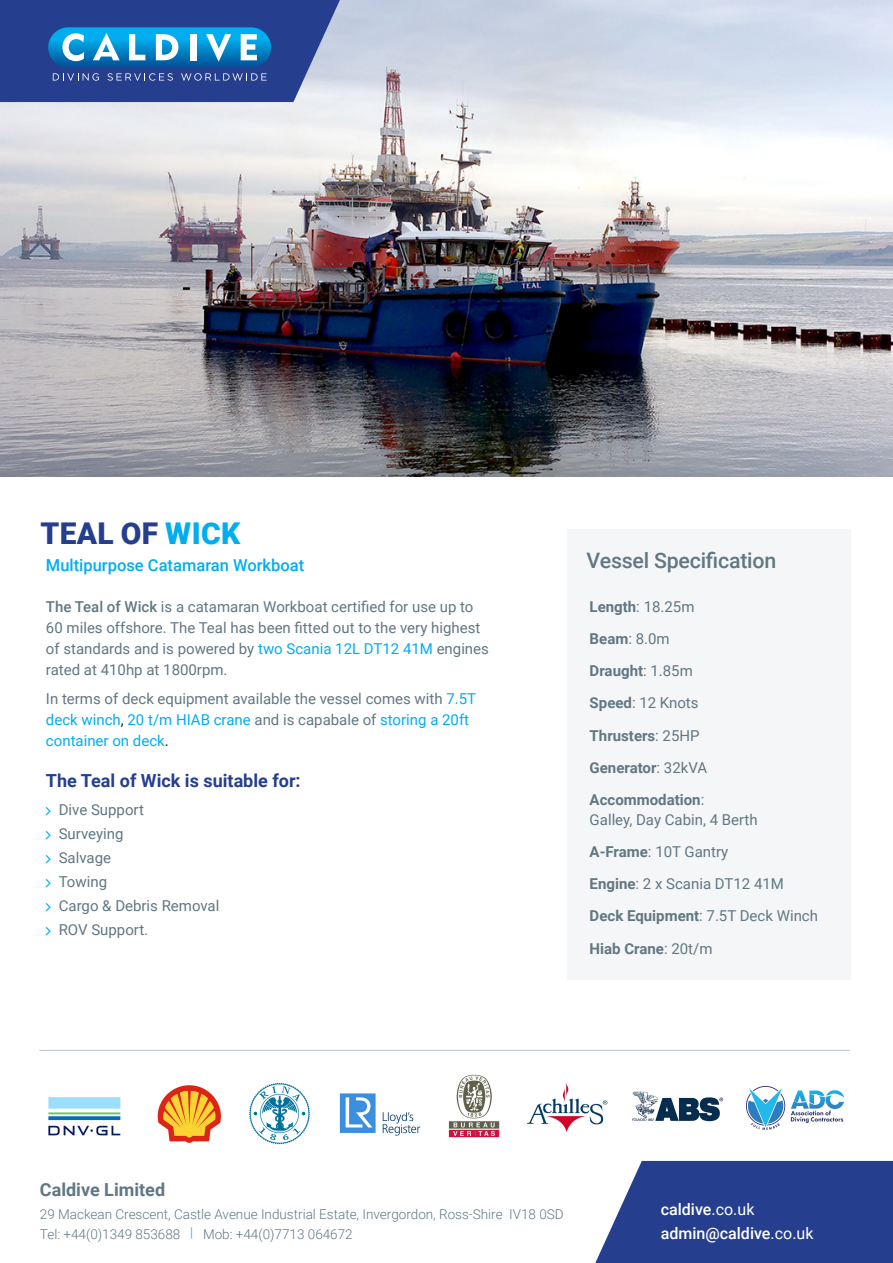
<style>
.page{position:relative;width:893px;height:1263px;background:#fff}
.page>*{position:absolute;margin:0;border:0;box-sizing:border-box;transform-origin:0 0}
.t1{font:900 30px "Roboto";letter-spacing:.01em;color:#253f8e}
.t2{font:500 21.3px "Roboto";letter-spacing:-.01em;color:#617782}
.t3{font:700 18px "Roboto";color:#253f8e}
.t4{font:700 18px "Roboto";color:#617782}
.t5{font:500 16.5px "Roboto";color:#00aeef}
.t6{font:500 16.05px "Roboto";color:#fff}
.t7{font:15px/21px "Roboto";color:#617782}
.t8{font:700 15px "Roboto";color:#617782}
.t9{font:300 13.5px "Roboto";color:#617782}
.s1{color:#00aeef}
.s2{font-weight:500}
.s3{color:#231f20}
.s4{font-weight:700}
.s5{font-weight:400}
</style>
<div class="page">
<img style="left:0;top:0;width:893px;height:477px">
<svg style="left:0;top:0;width:340px;height:102px;background:#3763a7"></svg>
<div style="left:567px;top:529px;width:283px;height:451px;background:#f5f6f8"></div>
<svg style="left:595px;top:1161px;width:298px;height:102px;background:#364e96"></svg>
<hr style="left:39px;top:1050px;width:811px;height:1px;background:#b9c6cd">
<img style="left:632px;top:1091px;width:92px;height:31px">
<img style="left:527px;top:1083px;width:81px;height:49px">
<img style="left:448px;top:1074px;width:52px;height:64px">
<img style="left:747px;top:1086px;width:97px;height:43px">
<img style="left:339px;top:1093px;width:82px;height:43px">
<img style="left:249px;top:1082px;width:61px;height:63px">
<img style="left:157px;top:1085px;width:64px;height:58px">
<img style="left:48px;top:1097px;width:73px;height:39px">
<p class="t1" style="left:41px;top:513px;width:201px">TEAL OF <span class="s1">WICK</span></p>
<p class="t5" style="left:46px;top:553px;width:260px">Multipurpose Catamaran Workboat</p>
<p class="t7" style="left:46px;top:595px;width:444px"><span class="s2">The Teal of Wick</span> is a catamaran Workboat certified for use up to 60 miles offshore. The Teal has been fitted out to the very highest of standards and is powered by <span class="s1">two Scania 12L DT12 41M</span> engines rated at 410hp at 1800rpm.</p>
<p class="t7" style="left:46px;top:688px;width:432px">In terms of deck equipment available the vessel comes with <span class="s1">7.5T deck winch</span><span class="s3">,</span> <span class="s1">20 t/m HIAB crane</span> and is capabale of <span class="s1">storing a 20ft container on deck</span><span class="s3">.</span></p>
<p class="t3" style="left:46px;top:768px;width:256px">The Teal of Wick is suitable for:</p>
<p class="t7" style="left:59px;top:799px;width:87px">Dive Support</p>
<p class="t7" style="left:59px;top:823px;width:66px">Surveying</p>
<p class="t7" style="left:59px;top:847px;width:54px">Salvage</p>
<p class="t7" style="left:59px;top:871px;width:50px">Towing</p>
<p class="t7" style="left:59px;top:895px;width:162px">Cargo &amp; Debris Removal</p>
<p class="t7" style="left:59px;top:919px;width:91px">ROV Support.</p>
<p class="t2" style="left:587px;top:545px;width:191px">Vessel Specification</p>
<p class="t7" style="left:590px;top:595px;width:106px"><span class="s4">Length</span>: 18.25m</p>
<p class="t7" style="left:590px;top:627px;width:82px"><span class="s4">Beam</span>: 8.0m</p>
<p class="t8" style="left:590px;top:660px;width:105px">Draught<span class="s5">: 1.85m</span></p>
<p class="t7" style="left:590px;top:692px;width:110px"><span class="s4">Speed</span>: 12 Knots</p>
<p class="t8" style="left:590px;top:725px;width:111px">Thrusters<span class="s5">: 25HP</span></p>
<p class="t8" style="left:590px;top:757px;width:119px">Generator<span class="s5">: 32kVA</span></p>
<p class="t7" style="left:590px;top:789px;width:170px;line-height:19.5px"><span class="s4">Accommodation</span>:<br>Galley, Day Cabin, 4 Berth</p>
<p class="t7" style="left:590px;top:840px;width:140px"><span class="s4">A-Frame</span>: 10T Gantry</p>
<p class="t7" style="left:590px;top:873px;width:196px"><span class="s4">Engine</span>: 2 x Scania DT12 41M</p>
<p class="t7" style="left:590px;top:905px;width:230px"><span class="s4">Deck Equipment</span>: 7.5T Deck Winch</p>
<p class="t8" style="left:590px;top:938px;width:124px">Hiab Crane<span class="s5">: 20t/m</span></p>
<p class="t4" style="left:40px;top:1177px;width:127px">Caldive Limited</p>
<p class="t9" style="left:40px;top:1205px;width:525px">29 Mackean Crescent, Castle Avenue Industrial Estate, Invergordon, Ross-Shire IV18 0SD</p>
<p class="t9" style="left:40px;top:1224px;width:314px">Tel: +44(0)1349 853688 <span class="s1">|</span> Mob: +44(0)7713 064672</p>
<p class="t6" style="left:661px;top:1198px;width:95px">caldive<span class="s5">.co.uk</span></p>
<p class="t6" style="left:661px;top:1222px;width:154px">admin@caldive<span class="s5">.co.uk</span></p>
</div>
